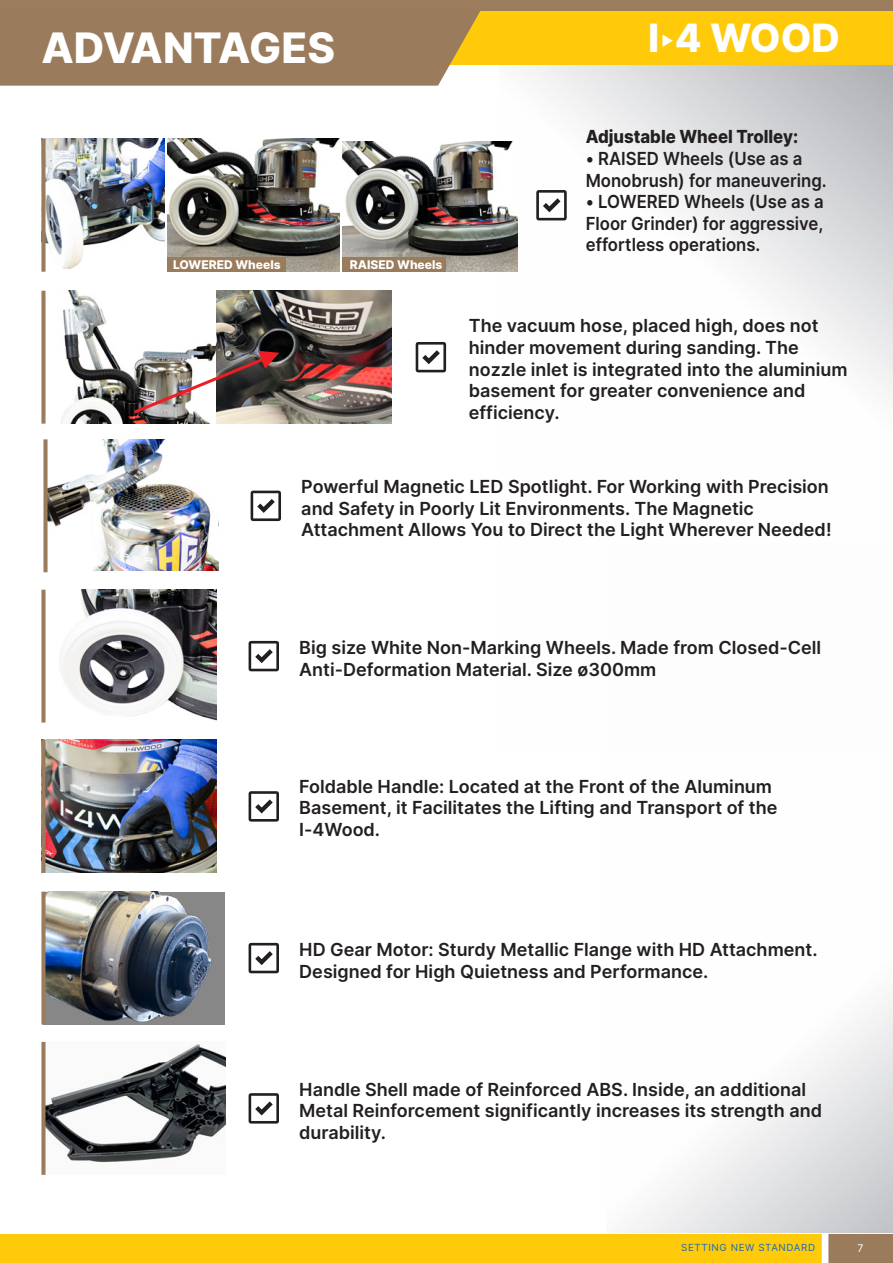
<style>
.page{position:relative;width:893px;height:1263px;background:#fff}
.page>*{position:absolute;margin:0;border:0;box-sizing:border-box;transform-origin:0 0}
.t1{font:800 42px "Inter";color:#fff}
.t2{font:800 39px "Inter";color:#fff}
.t3{font:600 18px/21.6px "Inter";color:#231f20}
.t4{font:600 18px/21.6px "Inter";color:#231f20;scale:.93 1}
.t5{font:800 18px "Inter";color:#231f20;scale:.93 1}
.t6{font:800 12px "Inter";color:#fff}
.t7{font:10.5px "Inter";color:#fff}
.t8{font:9.75px "Inter";letter-spacing:.065em;color:#1b6bb5}
.s1{font-weight:900}
</style>
<div class="page">
<svg style="left:500px;top:64px;width:393px;height:333px;fill:#f6f6f6"></svg>
<svg style="left:626px;top:995px;width:267px;height:238px"></svg>
<div style="left:0;top:0;width:893px;height:64px;background:#feca0a"></div>
<img style="left:46px;top:139px;width:119px;height:130px">
<img style="left:167px;top:139px;width:173px;height:133px">
<img style="left:342px;top:142px;width:175px;height:130px">
<img style="left:48px;top:440px;width:170px;height:131px">
<img style="left:46px;top:740px;width:170px;height:133px">
<img style="left:60px;top:291px;width:331px;height:133px">
<img style="left:59px;top:590px;width:157px;height:131px">
<div style="left:0;top:11px;width:480px;height:75px;background:#9a7b5b"></div>
<img style="left:46px;top:892px;width:179px;height:132px">
<img style="left:46px;top:1044px;width:179px;height:119px">
<div style="left:41px;top:892px;width:5px;height:132px;background:#9a7b5b"></div>
<div style="left:41px;top:1042px;width:5px;height:133px;background:#9a7b5b"></div>
<svg style="left:249px;top:943px;width:30px;height:30px"></svg>
<svg style="left:249px;top:1093px;width:30px;height:30px"></svg>
<svg style="left:251px;top:491px;width:30px;height:30px"></svg>
<svg style="left:249px;top:791px;width:30px;height:31px"></svg>
<svg style="left:416px;top:342px;width:30px;height:30px"></svg>
<svg style="left:249px;top:641px;width:30px;height:30px"></svg>
<svg style="left:536px;top:190px;width:31px;height:30px"></svg>
<div style="left:41px;top:740px;width:5px;height:133px;background:#9a7b5b"></div>
<div style="left:41px;top:291px;width:5px;height:133px;background:#9a7b5b"></div>
<div style="left:41px;top:590px;width:5px;height:132px;background:#9a7b5b"></div>
<div style="left:41px;top:139px;width:5px;height:133px;background:#9a7b5b"></div>
<div style="left:43px;top:439px;width:5px;height:133px;background:#9a7b5b"></div>
<img style="left:131px;top:351px;width:148px;height:65px">
<div style="left:167px;top:257px;width:119px;height:15px;background:#9a7b5b"></div>
<div style="left:342px;top:257px;width:104px;height:15px;background:#9a7b5b"></div>
<div style="left:0;top:0;width:893px;height:11px;background:#9b7c5d"></div>
<div style="left:828px;top:1234px;width:65px;height:29px;background:#9a7b5b"></div>
<div style="left:0;top:1234px;width:822px;height:29px;background:#feca0a"></div>
<p class="t1" style="left:41px;top:16px;width:295px">ADVANTAGES</p>
<p class="t2" style="left:648px;top:8px;width:193px">I<span class="s1">‣</span>4 WOOD</p>
<p class="t6" style="left:173px;top:255px;width:109px">LOWERED Wheels</p>
<p class="t6" style="left:350px;top:255px;width:94px">RAISED Wheels</p>
<p class="t5" style="left:586px;top:123px;width:230px">Adjustable Wheel Trolley:</p>
<p class="t4" style="left:586px;top:147px;width:261px">• RAISED Wheels (Use as a<br>Monobrush) for maneuvering.</p>
<p class="t4" style="left:586px;top:190px;width:257px;text-align:justify">• LOWERED Wheels (Use as a Floor Grinder) for aggressive, effortless operations.</p>
<p class="t3" style="left:469px;top:314px;width:380px">The vacuum hose, placed high, does not hinder movement during sanding. The nozzle inlet is integrated into the aluminium basement for greater convenience and efficiency.</p>
<p class="t3" style="left:301px;top:475px;width:532px">Powerful Magnetic LED Spotlight. For Working with Precision and Safety in Poorly Lit Environments. The Magnetic<br>Attachment Allows You to Direct the Light Wherever Needed!</p>
<p class="t3" style="left:299px;top:636px;width:523px">Big size White Non-Marking Wheels. Made from Closed-Cell<br>Anti-Deformation Material. Size ø300mm</p>
<p class="t3" style="left:299px;top:775px;width:480px">Foldable Handle: Located at the Front of the Aluminum<br>Basement, it Facilitates the Lifting and Transport of the<br>I-4Wood.</p>
<p class="t3" style="left:299px;top:938px;width:520px">HD Gear Motor: Sturdy Metallic Flange with HD Attachment.<br>Designed for High Quietness and Performance.</p>
<p class="t3" style="left:299px;top:1077px;width:524px">Handle Shell made of Reinforced ABS. Inside, an additional<br>Metal Reinforcement significantly increases its strength and durability.</p>
<p class="t8" style="left:681px;top:1240px;width:135px">SETTING NEW STANDARD</p>
<p class="t7" style="left:857px;top:1241px;width:7px">7</p>
</div>
